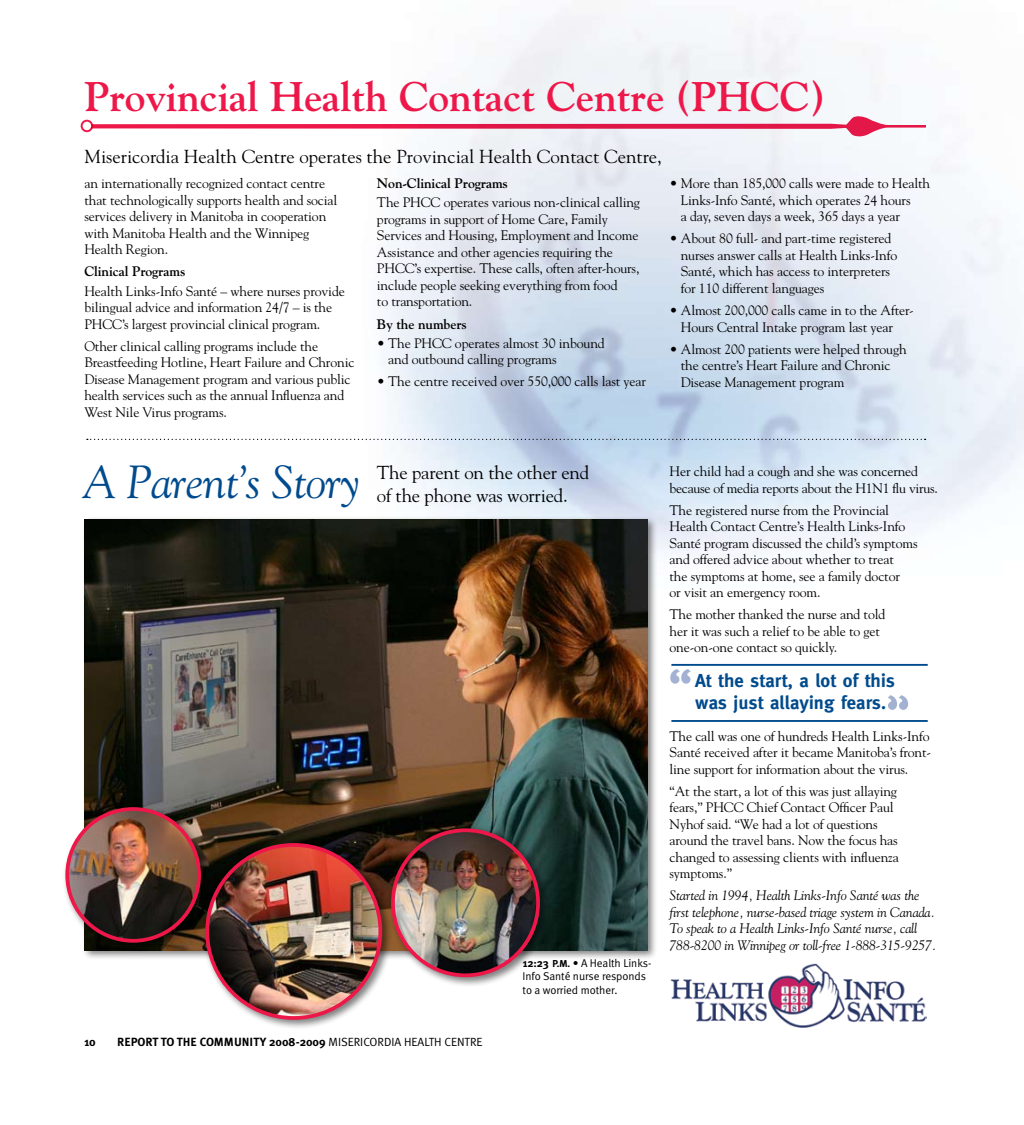
<style>
.page{position:relative;width:1024px;height:1125px;background:#fff}
.page>*{position:absolute;margin:0;border:0;box-sizing:border-box;transform-origin:0 0}
.t1{font:700 48.75px "Meta";color:#a3b1d2}
.t2{font:italic 46.25px "Goudy";letter-spacing:-.015em;color:#004b8d}
.t3{font:700 41.25px "Goudy";letter-spacing:-.005em;color:#ed1849}
.t4{font:18.75px "Goudy";color:#000}
.t5{font:700 18.75px/22.5px "Meta";letter-spacing:.01em;color:#004b8d}
.t6{font:13.75px/16.5px "Goudy";letter-spacing:-.01em;color:#000}
.t7{font:italic 13.75px/16.5px "Goudy";letter-spacing:-.01em;color:#000}
.t8{font:700 13.75px "Goudy";letter-spacing:-.01em;color:#000}
.t9{font:700 11.88px "Meta Plus";color:#000}
.t10{font:11.88px "Meta Normal";color:#000}
.t11{font:11.25px/13.5px "Meta Normal";letter-spacing:-.005em;color:#000}
.s1{font-family:"Meta";font-weight:700}
.s2{font-family:"Meta";font-weight:700;font-size:10px}
.s3{font-family:"Meta Normal";font-weight:400}
</style>
<div class="page">
<img style="left:354px;top:10px;width:670px;height:547px">
<svg style="left:87px;top:439px;width:838px;height:1px"></svg>
<svg style="left:81px;top:120px;width:12px;height:12px"></svg>
<svg style="left:86px;top:115px;width:840px;height:23px"></svg>
<div style="left:83px;top:122px;width:8px;height:8px;background:#fff;border-radius:50%"></div>
<div style="left:81px;top:516px;width:577px;height:445px;background:#000;opacity:.5"></div>
<img style="left:85px;top:519px;width:562px;height:431px">
<div style="left:62px;top:804px;width:149px;height:149px;background:#000;opacity:.5"></div>
<img style="left:67px;top:809px;width:132px;height:132px;border-radius:66px">
<div style="left:65px;top:807px;width:136px;height:136px;border:4px solid #ed1849;border-radius:50%"></div>
<div style="left:388px;top:825px;width:162px;height:163px;background:#000;opacity:.5"></div>
<img style="left:393px;top:831px;width:145px;height:143px">
<div style="left:391px;top:828px;width:149px;height:149px;border:4px solid #ed1849;border-radius:50%"></div>
<div style="left:202px;top:840px;width:190px;height:190px;background:#000;opacity:.5"></div>
<img style="left:207px;top:845px;width:173px;height:173px;border-radius:87px">
<div style="left:205px;top:843px;width:177px;height:177px;border:4px solid #ed1849;border-radius:50%"></div>
<hr style="left:671px;top:664px;width:257px;height:2px;background:#004b8d">
<hr style="left:671px;top:720px;width:257px;height:2px;background:#004b8d">
<svg style="left:888px;top:695px;width:20px;height:15px"></svg>
<img style="left:670px;top:963px;width:256px;height:64px">
<h3 class="t3" style="left:84px;top:71px;width:742px">Provincial Health Contact Centre (PHCC)</h3>
<h3 class="t4" style="left:84px;top:144px;width:579px">Misericordia Health Centre operates the Provincial Health Contact Centre,</h3>
<p class="t6" style="left:84px;top:175px;width:254px">an internationally recognized contact centre that technologically supports health and social services delivery in Manitoba in cooperation with Manitoba Health and the Winnipeg Health Region.</p>
<p class="t8" style="left:84px;top:263px;width:102px">Clinical Programs</p>
<p class="t6" style="left:84px;top:282px;width:262px">Health Links-Info Santé – where nurses provide bilingual advice and information 24/7 – is the<br>PHCC’s largest provincial clinical program.</p>
<p class="t6" style="left:84px;top:337px;width:272px">Other clinical calling programs include the Breastfeeding Hotline, Heart Failure and Chronic Disease Management program and various public health services such as the annual Influenza and West Nile Virus programs.</p>
<p class="t8" style="left:377px;top:175px;width:132px">Non-Clinical Programs</p>
<p class="t6" style="left:377px;top:194px;width:265px">The PHCC operates various non-clinical calling programs in support of Home Care, Family Services and Housing, Employment and Income Assistance and other agencies requiring the PHCC’s expertise. These calls, often after-hours, include people seeking everything from food<br>to transportation.</p>
<p class="t8" style="left:377px;top:315px;width:91px">By the numbers</p>
<p class="t6" style="left:388px;top:334px;width:218px;text-indent:-11px">• The PHCC operates almost 30 inbound and outbound calling programs</p>
<p class="t6" style="left:377px;top:373px;width:270px">• The centre received over 550,000 calls last year</p>
<p class="t6" style="left:681px;top:175px;width:251px;text-indent:-11px">• More than 185,000 calls were made to Health<br>Links-Info Santé, which operates 24 hours<br>a day, seven days a week, 365 days a year</p>
<p class="t6" style="left:681px;top:230px;width:218px;text-indent:-11px">• About 80 full- and part-time registered nurses answer calls at Health Links-Info Santé, which has access to interpreters for 110 different languages</p>
<p class="t6" style="left:681px;top:302px;width:234px;text-indent:-11px">• Almost 200,000 calls came in to the After-<br>Hours Central Intake program last year</p>
<p class="t6" style="left:681px;top:340px;width:227px;text-indent:-11px">• Almost 200 patients were helped through the centre’s Heart Failure and Chronic<br>Disease Management program</p>
<h2 class="t2" style="left:82px;top:454px;width:280px">A Parent’s Story</h2>
<h3 class="t4" style="left:377px;top:461px;width:214px">The parent on the other end</h3>
<h3 class="t4" style="left:377px;top:483px;width:192px">of the phone was worried.</h3>
<p class="t11" style="left:522px;top:956px;width:130px"><span class="s1">12:23</span> <span class="s2">P.M.</span> • A Health Links-<br>Info Santé nurse responds to a worried mother.</p>
<p class="t9" style="left:84px;top:1035px;width:13px">10</p>
<p class="t9" style="left:117px;top:1035px;width:268px">REPORT TO THE COMMUNITY 2008-2009 <span class="s3">Mis ericordia</span></p>
<p class="t10" style="left:404px;top:1035px;width:21px">Health</p>
<p class="t10" style="left:444px;top:1035px;width:40px">Centre</p>
<p class="t6" style="left:669px;top:463px;width:270px">Her child had a cough and she was concerned because of media reports about the H1N1 flu virus.</p>
<p class="t6" style="left:669px;top:501px;width:250px">The registered nurse from the Provincial Health Contact Centre’s Health Links-Info Santé program discussed the child’s symptoms and offered advice about whether to treat<br>the symptoms at home, see a family doctor<br>or visit an emergency room.</p>
<p class="t6" style="left:669px;top:606px;width:217px">The mother thanked the nurse and told her it was such a relief to be able to get one-on-one contact so quickly.</p>
<h1 class="t1" style="left:669px;top:659px;width:25px">“</h1>
<h3 class="t5" style="left:695px;top:669px;width:201px">At the start, a lot of this was just allaying fears.</h3>
<p class="t6" style="left:669px;top:727px;width:263px;text-align:justify">The call was one of hundreds Health Links-Info Santé received after it became Manitoba’s front&shy;line support for information about the virus.</p>
<p class="t6" style="left:669px;top:782px;width:231px">“At the start, a lot of this was just allaying fears,” PHCC Chief Contact Officer Paul Nyhof said. “We had a lot of questions around the travel bans. Now the focus has changed to assessing clients with influenza symptoms.”</p>
<p class="t7" style="left:669px;top:887px;width:268px">Started in 1994, Health Links-Info Santé was the first telephone, nurse-based triage system in Canada.<br>To speak to a Health Links-Info Santé nurse, call 788-8200 in Winnipeg or toll-free 1-888-315-9257.</p>
</div>
